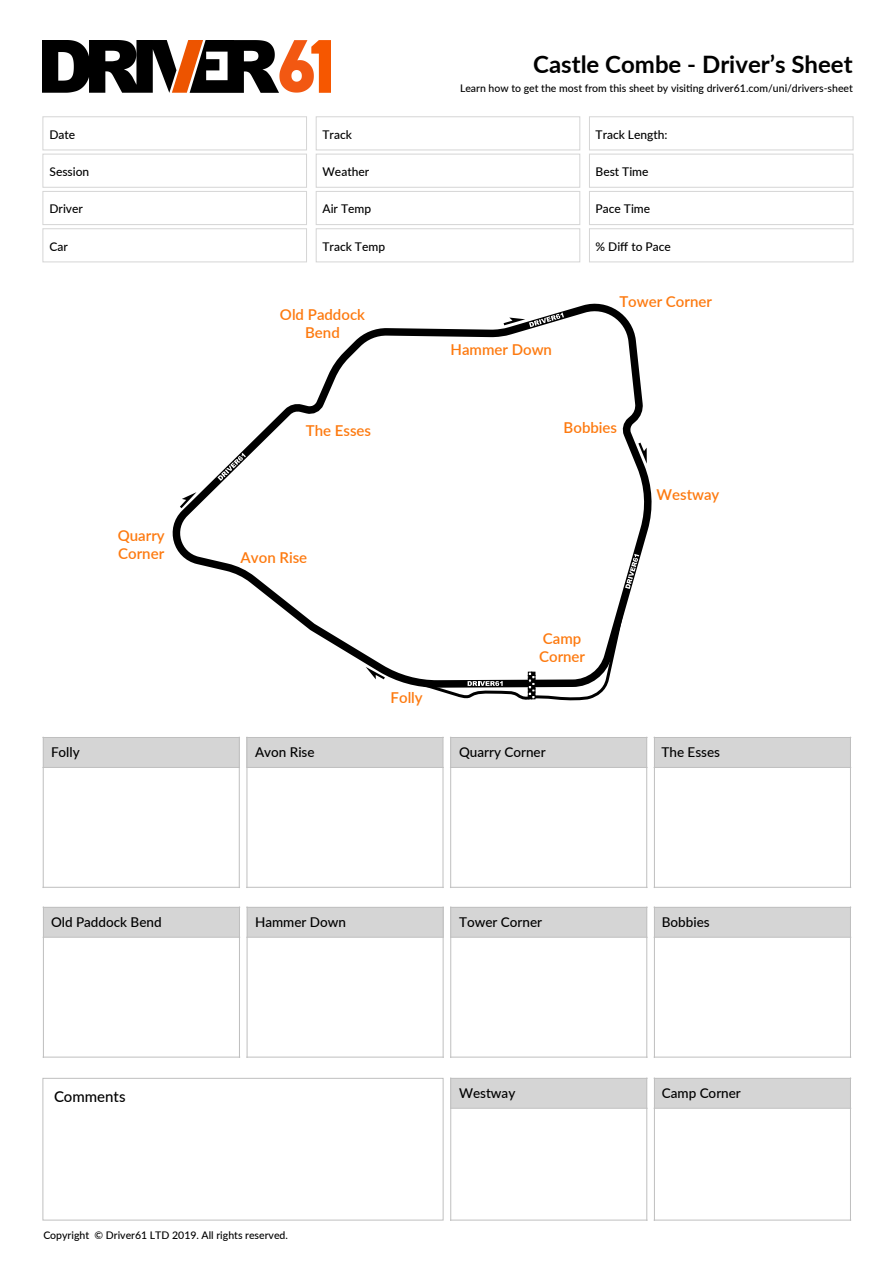
<style>
.page{position:relative;width:893px;height:1263px;background:#fff}
.page>*{position:absolute;margin:0;border:0;box-sizing:border-box;transform-origin:0 0}
.t1{font:700 24px "Lato";color:#000}
.t2{font:600 15px/18px "Lato";color:#fd7a10}
.t3{font:500 15px "Lato";color:#000}
.t4{font:500 13.5px "Lato";color:#000}
.t5{font:500 12px "Lato";color:#000}
.t6{font:500 10.5px "Lato";color:#000}
</style>
<div class="page">
<svg style="left:172px;top:303px;width:480px;height:381px"></svg>
<svg style="left:638px;top:443px;width:9px;height:21px"></svg>
<svg style="left:366px;top:667px;width:19px;height:12px"></svg>
<svg style="left:180px;top:492px;width:16px;height:16px"></svg>
<svg style="left:217px;top:453px;width:29px;height:28px"></svg>
<svg style="left:504px;top:313px;width:60px;height:14px"></svg>
<svg style="left:406px;top:554px;width:233px;height:147px"></svg>
<div style="left:43px;top:737px;width:196px;height:30px;background:#d5d5d5"></div>
<hr style="left:42px;top:767px;width:198px;height:1px;background:#bfbfbf">
<hr style="left:43px;top:737px;width:1px;height:151px;background:#bfbfbf">
<hr style="left:239px;top:737px;width:1px;height:151px;background:#bfbfbf">
<hr style="left:42px;top:737px;width:198px;height:1px;background:#bfbfbf">
<hr style="left:42px;top:887px;width:198px;height:1px;background:#bfbfbf">
<div style="left:247px;top:737px;width:196px;height:30px;background:#d5d5d5"></div>
<hr style="left:246px;top:767px;width:198px;height:1px;background:#bfbfbf">
<hr style="left:247px;top:737px;width:1px;height:151px;background:#bfbfbf">
<hr style="left:443px;top:737px;width:1px;height:151px;background:#bfbfbf">
<hr style="left:246px;top:737px;width:198px;height:1px;background:#bfbfbf">
<hr style="left:246px;top:887px;width:198px;height:1px;background:#bfbfbf">
<div style="left:451px;top:737px;width:196px;height:30px;background:#d5d5d5"></div>
<hr style="left:450px;top:767px;width:197px;height:1px;background:#bfbfbf">
<hr style="left:450px;top:737px;width:1px;height:151px;background:#bfbfbf">
<hr style="left:646px;top:737px;width:1px;height:151px;background:#bfbfbf">
<hr style="left:450px;top:737px;width:197px;height:1px;background:#bfbfbf">
<hr style="left:450px;top:887px;width:197px;height:1px;background:#bfbfbf">
<div style="left:654px;top:737px;width:196px;height:30px;background:#d5d5d5"></div>
<hr style="left:654px;top:767px;width:197px;height:1px;background:#bfbfbf">
<hr style="left:654px;top:737px;width:1px;height:151px;background:#bfbfbf">
<hr style="left:850px;top:737px;width:1px;height:151px;background:#bfbfbf">
<hr style="left:654px;top:737px;width:197px;height:1px;background:#bfbfbf">
<hr style="left:654px;top:887px;width:197px;height:1px;background:#bfbfbf">
<div style="left:43px;top:907px;width:196px;height:30px;background:#d5d5d5"></div>
<hr style="left:43px;top:937px;width:197px;height:1px;background:#bfbfbf">
<hr style="left:43px;top:906px;width:1px;height:152px;background:#bfbfbf">
<hr style="left:239px;top:906px;width:1px;height:152px;background:#bfbfbf">
<hr style="left:43px;top:907px;width:197px;height:1px;background:#bfbfbf">
<hr style="left:43px;top:1057px;width:197px;height:1px;background:#bfbfbf">
<div style="left:247px;top:907px;width:196px;height:30px;background:#d5d5d5"></div>
<hr style="left:246px;top:937px;width:198px;height:1px;background:#bfbfbf">
<hr style="left:247px;top:906px;width:1px;height:152px;background:#bfbfbf">
<hr style="left:443px;top:906px;width:1px;height:152px;background:#bfbfbf">
<hr style="left:246px;top:907px;width:198px;height:1px;background:#bfbfbf">
<hr style="left:246px;top:1057px;width:198px;height:1px;background:#bfbfbf">
<div style="left:451px;top:907px;width:196px;height:30px;background:#d5d5d5"></div>
<hr style="left:450px;top:937px;width:198px;height:1px;background:#bfbfbf">
<hr style="left:450px;top:906px;width:1px;height:152px;background:#bfbfbf">
<hr style="left:646px;top:906px;width:1px;height:152px;background:#bfbfbf">
<hr style="left:450px;top:907px;width:198px;height:1px;background:#bfbfbf">
<hr style="left:450px;top:1057px;width:198px;height:1px;background:#bfbfbf">
<div style="left:654px;top:907px;width:196px;height:30px;background:#d5d5d5"></div>
<hr style="left:654px;top:937px;width:197px;height:1px;background:#bfbfbf">
<hr style="left:654px;top:906px;width:1px;height:152px;background:#bfbfbf">
<hr style="left:850px;top:906px;width:1px;height:152px;background:#bfbfbf">
<hr style="left:654px;top:907px;width:197px;height:1px;background:#bfbfbf">
<hr style="left:654px;top:1057px;width:197px;height:1px;background:#bfbfbf">
<div style="left:451px;top:1078px;width:196px;height:30px;background:#d5d5d5"></div>
<hr style="left:450px;top:1108px;width:198px;height:1px;background:#bfbfbf">
<hr style="left:450px;top:1077px;width:1px;height:144px;background:#bfbfbf">
<hr style="left:646px;top:1077px;width:1px;height:144px;background:#bfbfbf">
<hr style="left:450px;top:1078px;width:198px;height:1px;background:#bfbfbf">
<hr style="left:450px;top:1220px;width:198px;height:1px;background:#bfbfbf">
<div style="left:654px;top:1078px;width:196px;height:30px;background:#d5d5d5"></div>
<hr style="left:654px;top:1108px;width:197px;height:1px;background:#bfbfbf">
<hr style="left:654px;top:1077px;width:1px;height:144px;background:#bfbfbf">
<hr style="left:850px;top:1077px;width:1px;height:144px;background:#bfbfbf">
<hr style="left:654px;top:1078px;width:197px;height:1px;background:#bfbfbf">
<hr style="left:654px;top:1220px;width:197px;height:1px;background:#bfbfbf">
<div style="left:43px;top:1078px;width:400px;height:142px;border:1px solid #bfbfbf"></div>
<div style="left:43px;top:116px;width:264px;height:34px;background:#fff;border:1px solid #d5d5d5"></div>
<div style="left:316px;top:116px;width:264px;height:34px;background:#fff;border:1px solid #d5d5d5"></div>
<div style="left:43px;top:191px;width:264px;height:34px;background:#fff;border:1px solid #d5d5d5"></div>
<div style="left:43px;top:228px;width:264px;height:34px;background:#fff;border:1px solid #d5d5d5"></div>
<div style="left:316px;top:154px;width:264px;height:34px;background:#fff;border:1px solid #d5d5d5"></div>
<div style="left:316px;top:191px;width:264px;height:34px;background:#fff;border:1px solid #d5d5d5"></div>
<div style="left:316px;top:228px;width:264px;height:34px;background:#fff;border:1px solid #d5d5d5"></div>
<div style="left:589px;top:116px;width:264px;height:34px;background:#fff;border:1px solid #d5d5d5"></div>
<div style="left:43px;top:154px;width:264px;height:34px;background:#fff;border:1px solid #d5d5d5"></div>
<div style="left:589px;top:154px;width:264px;height:34px;background:#fff;border:1px solid #d5d5d5"></div>
<div style="left:589px;top:191px;width:264px;height:34px;background:#fff;border:1px solid #d5d5d5"></div>
<img style="left:43px;top:40px;width:287px;height:52px">
<div style="left:589px;top:228px;width:264px;height:34px;background:#fff;border:1px solid #d5d5d5"></div>
<h1 class="t1" style="left:533px;top:46px;width:321px">Castle Combe - Driver’s Sheet</h1>
<p class="t5" style="left:50px;top:126px;width:27px">Date</p>
<p class="t5" style="left:322px;top:126px;width:31px">Track</p>
<p class="t6" style="left:460px;top:80px;width:394px">Learn how to get the most from this sheet by visiting driver61.com/uni/drivers-sheet</p>
<p class="t5" style="left:596px;top:126px;width:74px">Track Length:</p>
<p class="t5" style="left:322px;top:163px;width:48px">Weather</p>
<p class="t5" style="left:322px;top:200px;width:50px">Air Temp</p>
<p class="t5" style="left:322px;top:237px;width:64px">Track Temp</p>
<p class="t5" style="left:50px;top:163px;width:41px">Session</p>
<p class="t5" style="left:596px;top:163px;width:55px">Best Time</p>
<p class="t5" style="left:596px;top:200px;width:56px">Pace Time</p>
<p class="t5" style="left:596px;top:237px;width:77px">% Diff to Pace</p>
<p class="t5" style="left:50px;top:200px;width:35px">Driver</p>
<p class="t5" style="left:50px;top:237px;width:20px">Car</p>
<h2 class="t2" style="left:118px;top:526px;width:48px">Quarry<br>Corner</h2>
<h2 class="t2" style="left:280px;top:305px;width:87px;text-align:center">Old Paddock<br>Bend</h2>
<h2 class="t2" style="left:306px;top:421px;width:67px">The Esses</h2>
<h2 class="t2" style="left:241px;top:548px;width:68px">Avon Rise</h2>
<h2 class="t2" style="left:391px;top:688px;width:34px">Folly</h2>
<h2 class="t2" style="left:451px;top:340px;width:103px">Hammer Down</h2>
<h2 class="t2" style="left:619px;top:292px;width:94px">Tower Corner</h2>
<h2 class="t2" style="left:564px;top:418px;width:55px">Bobbies</h2>
<h2 class="t2" style="left:656px;top:485px;width:64px">Westway</h2>
<h2 class="t2" style="left:539px;top:628px;width:47px">Camp<br>Corner</h2>
<p class="t4" style="left:51px;top:743px;width:30px">Folly</p>
<p class="t4" style="left:255px;top:743px;width:61px">Avon Rise</p>
<p class="t4" style="left:459px;top:743px;width:88px">Quarry Corner</p>
<p class="t4" style="left:661px;top:743px;width:60px">The Esses</p>
<p class="t4" style="left:51px;top:912px;width:112px">Old Paddock Bend</p>
<p class="t4" style="left:255px;top:912px;width:92px">Hammer Down</p>
<p class="t4" style="left:459px;top:912px;width:85px">Tower Corner</p>
<p class="t4" style="left:662px;top:912px;width:49px">Bobbies</p>
<h2 class="t3" style="left:54px;top:1086px;width:73px">Comments</h2>
<p class="t6" style="left:43px;top:1227px;width:246px">Copyright © Driver61 LTD 2019. All rights reserved.</p>
<p class="t4" style="left:459px;top:1083px;width:58px">Westway</p>
<p class="t4" style="left:662px;top:1083px;width:81px">Camp Corner</p>
</div>
